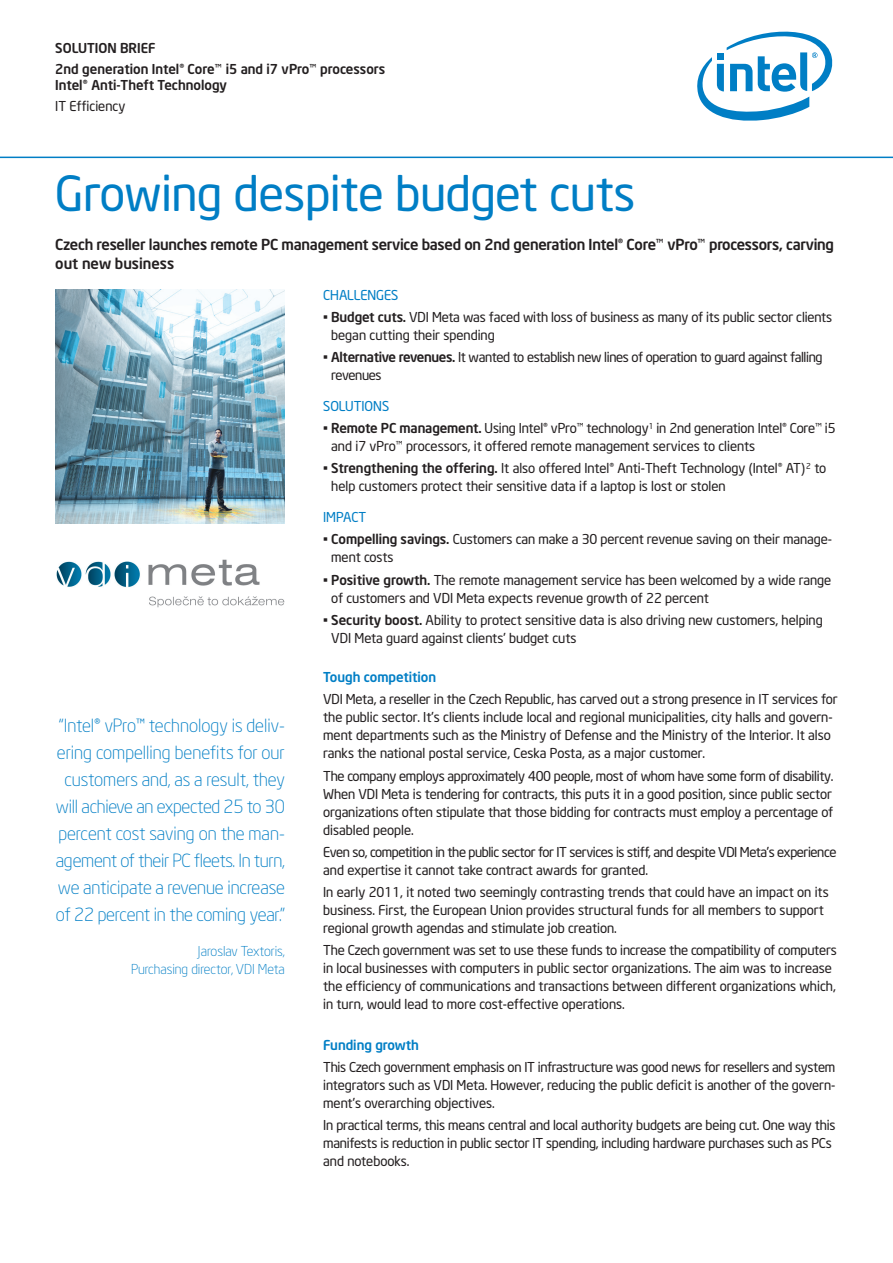
<style>
.page{position:relative;width:893px;height:1263px;background:#fff}
.page>*{position:absolute;margin:0;border:0;box-sizing:border-box;transform-origin:0 0}
.t1{font:48px "Neo Sans Intel";color:#007ec5}
.t2{font:300 18px/27px "Neo Sans Intel";letter-spacing:-.01em;color:#007ec5;text-align:center}
.t3{font:500 15px/19.5px "Neo Sans Intel";letter-spacing:-.015em;color:#231f20}
.t4{font:13.5px/18px "Neo Sans Intel";color:#231f20}
.t5{font:13.5px/18px "Neo Sans Intel";letter-spacing:-.03em;color:#231f20}
.t6{font:13.5px/18px "Neo Sans Intel";letter-spacing:-.025em;color:#231f20}
.t7{font:500 13.5px/20.7px "Neo Sans Intel";color:#231f20}
.t8{font:300 13.5px/18px "Neo Sans Intel";color:#007ec5;text-align:right}
.t9{font:500 13.5px "Neo Sans Intel";color:#007ec5}
.t10{font:13.5px "Neo Sans Intel";color:#007ec5}
.s1{font-weight:500}
</style>
<div class="page">
<svg style="left:697px;top:31px;width:136px;height:90px"></svg>
<hr style="left:0;top:157px;width:892px;height:1px;background:#007ec5">
<img style="left:55px;top:289px;width:230px;height:234px">
<img style="left:56px;top:559px;width:229px;height:49px">
<p class="t7" style="left:55px;top:37px;width:331px">SOLUTION BRIEF<br>2nd generation Intel®Core™i5 and i7 vPro™processors</p>
<p class="t7" style="left:55px;top:74px;width:173px">Intel®Anti-Theft Technology</p>
<p class="t4" style="left:55px;top:97px;width:72px">IT Efficiency</p>
<h1 class="t1" style="left:55px;top:164px;width:581px">Growing despite budget cuts</h1>
<p class="t3" style="left:55px;top:234px;width:780px">Czech reseller launches remote PC management service based on 2nd generation Intel®Core™vPro™processors, carving out new business</p>
<p class="t2" style="left:56px;top:712px;width:231px">“Intel® vPro™ technology is deliv&shy;ering compelling benefits for our customers and, as a result, they will achieve an expected 25 to 30 percent cost saving on the man&shy;agement of their PC fleets. In turn, we anticipate a revenue increase of 22 percent in the coming year.”</p>
<p class="t8" style="left:131px;top:942px;width:155px">Jaroslav Textoris,<br>Purchasing director, VDI Meta</p>
<p class="t10" style="left:323px;top:286px;width:77px">CHALLENGES</p>
<p class="t4" style="left:331px;top:308px;width:502px;text-indent:-8px">• <span class="s1">Budget cuts.</span> VDI Meta was faced with loss of business as many of its public sector clients began cutting their spending</p>
<p class="t6" style="left:331px;top:348px;width:493px;text-indent:-8px">• <span class="s1">Alternative revenues.</span> It wanted to establish new lines of operation to guard against falling revenues</p>
<p class="t10" style="left:323px;top:398px;width:67px">SOLUTIONS</p>
<p class="t4" style="left:331px;top:419px;width:506px;text-indent:-8px">• <span class="s1">Remote PC management.</span> Using Intel® vPro™ technology<sup>1</sup> in 2nd generation Intel® Core™ i5 and i7 vPro™ processors, it offered remote management services to clients</p>
<p class="t4" style="left:331px;top:459px;width:497px;text-indent:-8px">• <span class="s1">Strengthening the offering.</span> It also offered Intel® Anti-Theft Technology (Intel® AT) <sup>2</sup> to help customers protect their sensitive data if a laptop is lost or stolen</p>
<p class="t10" style="left:323px;top:509px;width:45px">IMPACT</p>
<p class="t4" style="left:331px;top:530px;width:502px;text-indent:-8px">• <span class="s1">Compelling savings.</span> Customers can make a 30 percent revenue saving on their manage&shy;ment costs</p>
<p class="t4" style="left:331px;top:570px;width:502px;text-indent:-8px">• <span class="s1">Positive growth.</span> The remote management service has been welcomed by a wide range of customers and VDI Meta expects revenue growth of 22 percent</p>
<p class="t4" style="left:331px;top:611px;width:493px;text-indent:-8px">• <span class="s1">Security boost.</span> Ability to protect sensitive data is also driving new customers, helping<br>VDI Meta guard against clients’ budget cuts</p>
<p class="t9" style="left:323px;top:669px;width:115px">Tough competition</p>
<p class="t4" style="left:323px;top:690px;width:516px">VDI Meta, a reseller in the Czech Republic, has carved out a strong presence in IT services for the public sector. It’s clients include local and regional municipalities, city halls and govern&shy;ment departments such as the Ministry of Defense and the Ministry of the Interior. It also ranks the national postal service, Ceska Posta, as a major customer.</p>
<p class="t4" style="left:323px;top:766px;width:512px;text-align:justify">The company employs approximately 400 people, most of whom have some form of disability.<br>When VDI Meta is tendering for contracts, this puts it in a good position, since public sector organizations often stipulate that those bidding for contracts must employ a percentage of disabled people.</p>
<p class="t5" style="left:323px;top:843px;width:515px">Even so, competition in the public sector for IT services is stiff, and despite VDI Meta’s experience and expertise it cannot take contract awards for granted.</p>
<p class="t4" style="left:323px;top:883px;width:507px">In early 2011, it noted two seemingly contrasting trends that could have an impact on its business. First, the European Union provides structural funds for all members to support regional growth agendas and stimulate job creation.</p>
<p class="t4" style="left:323px;top:941px;width:515px">The Czech government was set to use these funds to increase the compatibility of computers in local businesses with computers in public sector organizations. The aim was to increase the efficiency of communications and transactions between different organizations which, in turn, would lead to more cost-effective operations.</p>
<p class="t9" style="left:323px;top:1036px;width:97px">Funding growth</p>
<p class="t4" style="left:323px;top:1058px;width:514px;text-align:justify">This Czech government emphasis on IT infrastructure was good news for resellers and system integrators such as VDI Meta. However, reducing the public deficit is another of the govern&shy;ment’s overarching objectives.</p>
<p class="t4" style="left:323px;top:1116px;width:514px">In practical terms, this means central and local authority budgets are being cut. One way this manifests is reduction in public sector IT spending, including hardware purchases such as PCs and notebooks.</p>
</div>
